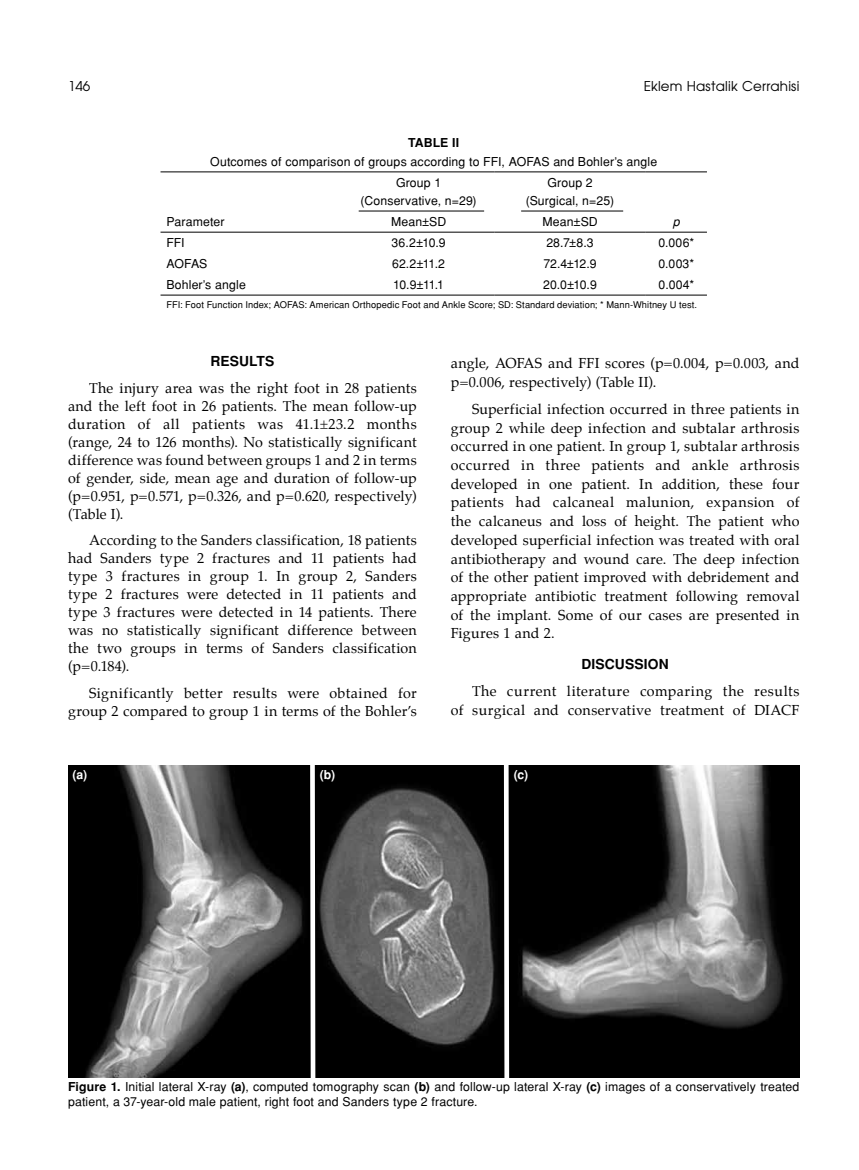
<style>
.page{position:relative;width:859px;height:1170px;background:#fff}
.page>*{position:absolute;margin:0;border:0;box-sizing:border-box;transform-origin:0 0}
.t1{font:14.25px/18px "Palatino";letter-spacing:.02em;color:#000;text-align:justify}
.t2{font:700 13.8px "Helvetica Tr";letter-spacing:.01em;color:#000}
.t3{font:13.5px "Avant Garde Tr";letter-spacing:.015em;color:#000}
.t4{font:12.3px/21px "Helvetica Normal Tr";letter-spacing:.01em;color:#000}
.t5{font:700 12.3px "Helvetica Tr";color:#fff}
.t6{font:700 12.3px "Helvetica Tr";color:#000}
.t7{font:italic 12.3px "Helvetica Tr";color:#000}
.t8{font:9.3px "Helvetica Normal Tr";letter-spacing:.01em;color:#000}
.s1{font-family:"Helvetica Tr";font-weight:700}
</style>
<div class="page">
<hr style="left:161px;top:295px;width:182px;height:1px;background:#000">
<hr style="left:343px;top:295px;width:151px;height:1px;background:#000">
<hr style="left:494px;top:295px;width:152px;height:1px;background:#000">
<hr style="left:646px;top:295px;width:61px;height:1px;background:#000">
<hr style="left:161px;top:172px;width:182px;height:1px;background:#000">
<hr style="left:343px;top:172px;width:151px;height:1px;background:#000">
<hr style="left:494px;top:172px;width:152px;height:1px;background:#000">
<hr style="left:646px;top:172px;width:61px;height:1px;background:#000">
<hr style="left:161px;top:232px;width:182px;height:1px;background:#000">
<hr style="left:343px;top:232px;width:151px;height:1px;background:#000">
<hr style="left:494px;top:232px;width:152px;height:1px;background:#000">
<hr style="left:646px;top:232px;width:61px;height:1px;background:#000">
<hr style="left:359px;top:211px;width:125px;height:1px;background:#000">
<hr style="left:521px;top:211px;width:102px;height:1px;background:#000">
<img style="left:68px;top:765px;width:731px;height:312px">
<svg style="left:310px;top:765px;width:5px;height:313px"></svg>
<svg style="left:504px;top:765px;width:5px;height:313px"></svg>
<p class="t3" style="left:68px;top:77px;width:24px">146</p>
<p class="t3" style="left:644px;top:77px;width:157px">Eklem Hastalik Cerrahisi</p>
<p class="t6" style="left:408px;top:135px;width:53px">Table II</p>
<p class="t4" style="left:396px;top:151px;width:263px;text-indent:-186px">Outcomes of comparison of groups according to FFI, AOFAS and Bohler’s angle<br>Group 1</p>
<p class="t4" style="left:361px;top:190px;width:118px">(Conservative, n=29)</p>
<p class="t4" style="left:526px;top:173px;width:90px;line-height:18.3px;text-align:center">Group 2 (Surgical, n=25)</p>
<p class="t4" style="left:167px;top:211px;width:60px">Parameter</p>
<p class="t4" style="left:391px;top:211px;width:57px">Mean±SD</p>
<p class="t4" style="left:542px;top:211px;width:57px">Mean±SD</p>
<p class="t7" style="left:673px;top:214px;width:8px">p</p>
<p class="t4" style="left:167px;top:232px;width:20px">FFI</p>
<p class="t4" style="left:392px;top:232px;width:56px">36.2±10.9</p>
<p class="t4" style="left:546px;top:232px;width:49px">28.7±8.3</p>
<p class="t4" style="left:658px;top:232px;width:37px">0.006*</p>
<p class="t4" style="left:167px;top:253px;width:42px">AOFAS</p>
<p class="t4" style="left:392px;top:253px;width:54px">62.2±11.2</p>
<p class="t4" style="left:544px;top:253px;width:55px">72.4±12.9</p>
<p class="t4" style="left:658px;top:253px;width:37px">0.003*</p>
<p class="t4" style="left:167px;top:274px;width:81px">Bohler’s angle</p>
<p class="t4" style="left:393px;top:274px;width:52px">10.9±11.1</p>
<p class="t4" style="left:543px;top:274px;width:55px">20.0±10.9</p>
<p class="t4" style="left:659px;top:274px;width:37px">0.004*</p>
<p class="t8" style="left:167px;top:299px;width:532px">FFI: Foot Function Index; AOFAS: American Orthopedic Foot and Ankle Score; SD: Standard deviation; * Mann-Whitney U test.</p>
<p class="t2" style="left:210px;top:353px;width:65px">RESULTS</p>
<p class="t1" style="left:68px;top:380px;width:350px;text-indent:21px">The injury area was the right foot in 28 patients and the left foot in 26 patients. The mean follow-up duration of all patients was 41.1±23.2 months (range, 24 to 126 months). No statistically significant difference was found between groups 1 and 2 in terms of gender, side, mean age and duration of follow-up (p=0.951, p=0.571, p=0.326, and p=0.620, respectively) (Table I).</p>
<p class="t1" style="left:68px;top:532px;width:350px;text-indent:21px">According to the Sanders classification, 18 patients had Sanders type 2 fractures and 11 patients had type 3 fractures in group 1. In group 2, Sanders type 2 fractures were detected in 11 patients and type 3 fractures were detected in 14 patients. There was no statistically significant difference between the two groups in terms of Sanders classification (p=0.184).</p>
<p class="t1" style="left:68px;top:685px;width:350px;text-align:right">Significantly better results were obtained for group 2 compared to group 1 in terms of the Bohler’s</p>
<p class="t1" style="left:451px;top:355px;width:350px;line-height:18.8px">angle, AOFAS and FFI scores (p=0.004, p=0.003, and p=0.006, respectively) (Table II).</p>
<p class="t1" style="left:451px;top:401px;width:350px;line-height:18.8px;text-indent:21px">Superficial infection occurred in three patients in group 2 while deep infection and subtalar arthrosis occurred in one patient. In group 1, subtalar arthrosis occurred in three patients and ankle arthrosis developed in one patient. In addition, these four patients had calcaneal malunion, expansion of the calcaneus and loss of height. The patient who developed superficial infection was treated with oral antibiotherapy and wound care. The deep infection of the other patient improved with debridement and appropriate antibiotic treatment following removal of the implant. Some of our cases are presented in Figures 1 and 2.</p>
<p class="t2" style="left:581px;top:655px;width:89px">DISCUSSION</p>
<p class="t1" style="left:451px;top:683px;width:350px;line-height:18.8px;text-align:right">The current literature comparing the results<br>of surgical and conservative treatment of DIACF</p>
<p class="t5" style="left:73px;top:767px;width:16px">(a)</p>
<p class="t5" style="left:320px;top:767px;width:17px">(b)</p>
<p class="t5" style="left:514px;top:767px;width:16px">(c)</p>
<p class="t4" style="left:68px;top:1078px;width:733px;line-height:15.3px"><span class="s1">Figure 1.</span> Initial lateral X-ray <span class="s1">(a)</span>, computed tomography scan <span class="s1">(b)</span> and follow-up lateral X-ray <span class="s1">(c)</span> images of a conservatively treated patient, a 37-year-old male patient, right foot and Sanders type 2 fracture.</p>
</div>
